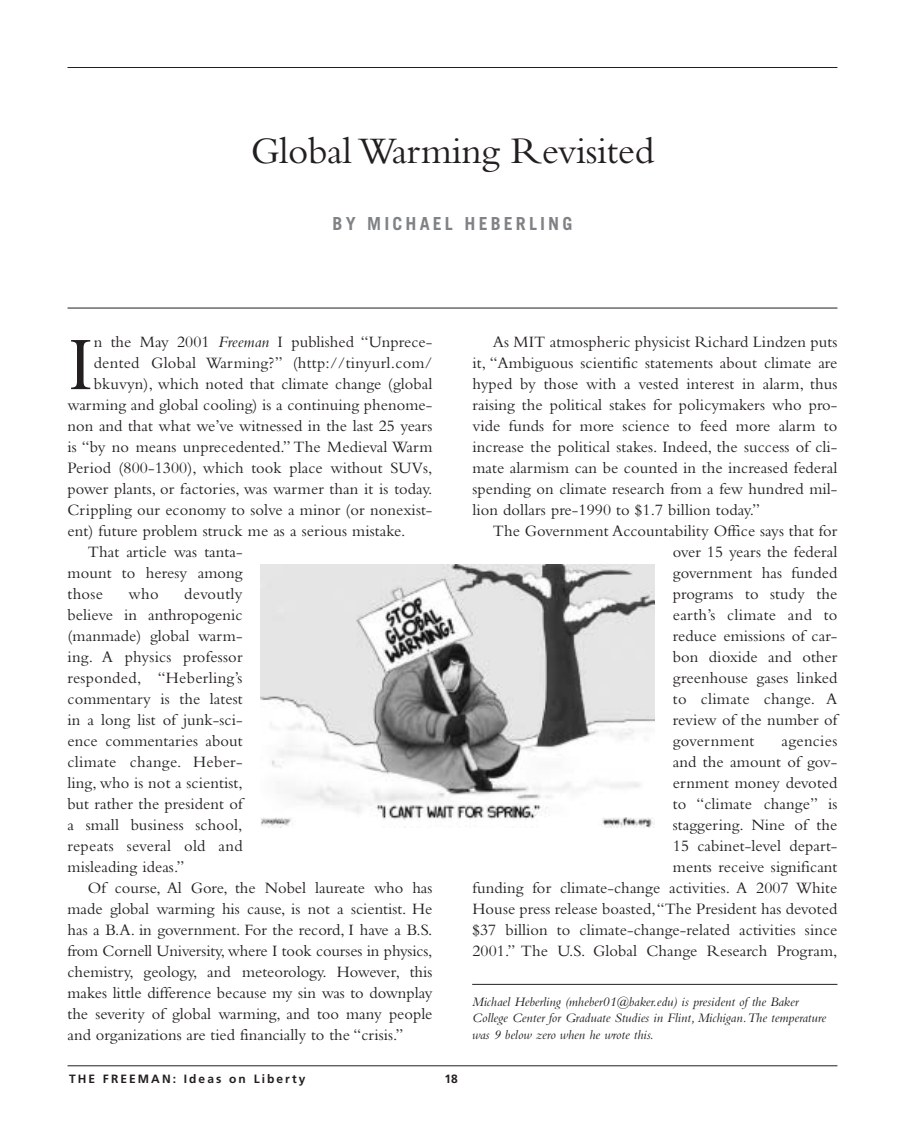
<style>
.page{position:relative;width:905px;height:1134px;background:#fff}
.page>*{position:absolute;margin:0;border:0;box-sizing:border-box;transform-origin:0 0}
.t1{font:78.9px "Bembo";color:#231f20}
.t2{font:39px "Bembo";letter-spacing:-.01em;color:#231f20}
.t3{font:700 18px "Trade Gothic";letter-spacing:.17em;color:#808285}
.t4{font:16.5px/21px "Bembo";letter-spacing:.005em;color:#231f20;text-align:justify}
.t5{font:italic 13.5px/16.5px "Bembo";color:#231f20}
.t6{font:700 12px "Frutiger";letter-spacing:.17em;color:#231f20}
.s1{font-style:italic}
</style>
<div class="page">
<hr style="left:68px;top:308px;width:769px;height:1px;background:#231f20">
<hr style="left:68px;top:1066px;width:769px;height:1px;background:#231f20">
<hr style="left:68px;top:67px;width:769px;height:1px;background:#231f20">
<hr style="left:472px;top:984px;width:365px;height:1px;background:#231f20">
<img style="left:261px;top:565px;width:393px;height:262px">
<h2 class="t2" style="left:251px;top:136px;width:405px">Global Warming Revisited</h2>
<p class="t3" style="left:332px;top:217px;width:241px">BY MICHAEL HEBERLING</p>
<h1 class="t1" style="left:68px;top:336px;width:28px">I</h1>
<p class="t4" style="left:94px;top:333px;width:340px">n the May 2001 <span class="s1">Freeman</span> I published “Unprece-</p>
<p class="t4" style="left:94px;top:354px;width:340px">dented Global Warming?” (http://tinyurl.com/</p>
<p class="t4" style="left:94px;top:375px;width:340px">bkuvyn), which noted that climate change (global</p>
<p class="t4" style="left:68px;top:396px;width:366px">warming and global cooling) is a continuing phenome-</p>
<p class="t4" style="left:68px;top:417px;width:366px">non and that what we’ve witnessed in the last 25 years</p>
<p class="t4" style="left:68px;top:438px;width:366px">is “by no means unprecedented.” The Medieval Warm</p>
<p class="t4" style="left:68px;top:459px;width:366px">Period (800-1300), which took place without SUVs,</p>
<p class="t4" style="left:68px;top:480px;width:366px">power plants, or factories, was warmer than it is today.</p>
<p class="t4" style="left:68px;top:501px;width:366px">Crippling our economy to solve a minor (or nonexist-</p>
<p class="t4" style="left:68px;top:522px;width:339px">ent) future problem struck me as a serious mistake.</p>
<p class="t4" style="left:88px;top:543px;width:156px">That article was tanta-</p>
<p class="t4" style="left:68px;top:564px;width:176px">mount to heresy among</p>
<p class="t4" style="left:68px;top:585px;width:37px">those</p>
<p class="t4" style="left:129px;top:585px;width:32px">who</p>
<p class="t4" style="left:68px;top:585px;width:177px;text-indent:117px">devoutly believe in anthropogenic (manmade) global warm&shy;ing. A physics professor responded, “Heberling’s commentary is the latest in a long list of junk-sci&shy;ence commentaries about climate change. Heber&shy;ling, who is not a scientist, but rather the president of a small business school, repeats several old and misleading ideas.”</p>
<p class="t4" style="left:68px;top:879px;width:366px;text-indent:20px">Of course, Al Gore, the Nobel laureate who has made global warming his cause, is not a scientist. He has a B.A. in government. For the record, I have a B.S. from Cornell University, where I took courses in physics, chemistry, geology, and meteorology. However, this makes little difference because my sin was to downplay the severity of global warming, and too many people and organizations are tied financially to the “crisis.”</p>
<p class="t6" style="left:69px;top:1074px;width:238px">THE FREEMAN: Ideas on Liberty</p>
<p class="t6" style="left:444px;top:1074px;width:15px">18</p>
<p class="t4" style="left:472px;top:333px;width:366px;text-indent:20px">As MIT atmospheric physicist Richard Lindzen puts it, “Ambiguous scientific statements about climate are hyped by those with a vested interest in alarm, thus raising the political stakes for policymakers who pro&shy;vide funds for more science to feed more alarm to increase the political stakes. Indeed, the success of cli&shy;mate alarmism can be counted in the increased federal spending on climate research from a few hundred mil&shy;lion dollars pre-1990 to $1.7 billion today.”</p>
<p class="t4" style="left:673px;top:522px;width:166px;text-indent:-180px">The Government Accountability Office says that for over 15 years the federal government has funded programs to study the earth’s climate and to reduce emissions of car&shy;bon dioxide and other greenhouse gases linked to climate change. A review of the number of government</p>
<p class="t4" style="left:472px;top:732px;width:366px;text-align:right">agencies<br>and the amount of gov-<br>ernment money devoted<br>to “climate change” is<br>staggering. Nine of the<br>15 cabinet-level depart-<br>ments receive significant<br>funding for climate-change activities. A 2007 White House press release boasted,“The President has devoted $37 billion to climate-change-related activities since 2001.” The U.S. Global Change Research Program,</p>
<p class="t5" style="left:472px;top:995px;width:355px">Michael Heberling (mheber01@baker.edu) is president of the Baker<br>College Center for Graduate Studies in Flint, Michigan.The temperature was 9 below zero when he wrote this.</p>
</div>
